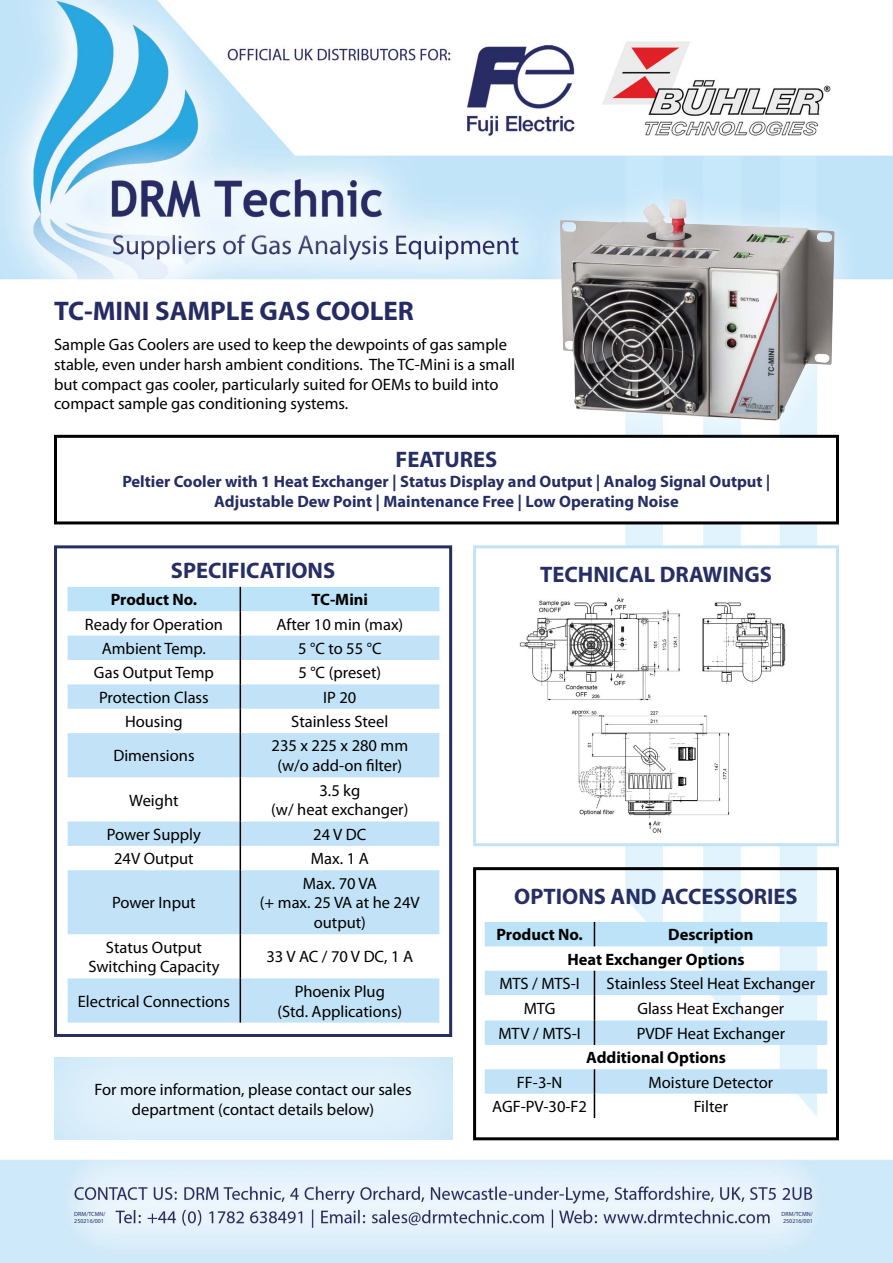
<style>
.page{position:relative;width:893px;height:1263px;background:#fff}
.page>*{position:absolute;margin:0;border:0;box-sizing:border-box;transform-origin:0 0}
.t1{font:700 27px "Myriad Pro";color:#262b64}
.t2{font:700 22.5px "Myriad Pro";color:#262e63}
.t3{font:16.5px/19.8px "Myriad Pro";color:#000;text-align:center}
.t4{font:700 16.5px/19.8px "Myriad Pro";color:#262e63;text-align:center}
.t5{font:700 16.5px/24.3px "Myriad Pro";color:#000}
.t6{font:6px/7.2px "Myriad Pro";color:#252e62}
</style>
<div class="page">
<img style="left:0;top:0;width:893px;height:1263px">
<div style="left:56px;top:436px;width:781px;height:87px;background:#fff"></div>
<div style="left:54px;top:435px;width:785px;height:89px;border:3px solid #000"></div>
<div style="left:54px;top:545px;width:398px;height:492px;border:3px solid #262d62"></div>
<svg style="left:68px;top:733px;width:371px;height:289px;fill:#c2e3f7"></svg>
<svg style="left:68px;top:587px;width:371px;height:146px"></svg>
<hr style="left:240px;top:733px;width:1px;height:44px;background:#000">
<hr style="left:240px;top:777px;width:1px;height:44px;background:#000">
<svg style="left:240px;top:821px;width:1px;height:49px"></svg>
<hr style="left:240px;top:870px;width:1px;height:64px;background:#000">
<hr style="left:240px;top:934px;width:1px;height:44px;background:#000">
<hr style="left:240px;top:978px;width:1px;height:44px;background:#000">
<div style="left:533px;top:172px;width:329px;height:275px;background:#fff;opacity:.75"></div>
<img style="left:549px;top:196px;width:290px;height:230px">
<div style="left:40px;top:1046px;width:424px;height:94px;background:#fff;opacity:.75"></div>
<div style="left:473px;top:867px;width:366px;height:273px;border:3px solid #000"></div>
<div style="left:485px;top:922px;width:342px;height:24px;background:#bce3f8"></div>
<svg style="left:485px;top:971px;width:342px;height:147px"></svg>
<div style="left:475px;top:547px;width:362px;height:298px;background:#fff"></div>
<div style="left:473px;top:545px;width:366px;height:301px;border:3px solid #c2e3f7"></div>
<img style="left:519px;top:597px;width:268px;height:236px">
<h1 class="t1" style="left:54px;top:294px;width:361px">TC-MINI SAMPLE GAS COOLER</h1>
<p class="t3" style="left:54px;top:334px;width:463px;text-align:left">Sample Gas Coolers are used to keep the dewpoints of gas sample stable, even under harsh ambient conditions. The TC-Mini is a small but compact gas cooler, particularly suited for OEMs to build into compact sample gas conditioning systems.</p>
<h2 class="t2" style="left:395px;top:445px;width:103px">FEATURES</h2>
<p class="t4" style="left:122px;top:471px;width:650px">Peltier Cooler with 1 Heat Exchanger | Status Display and Output | Analog Signal Output |<br>Adjustable Dew Point | Maintenance Free | Low Operating Noise</p>
<h2 class="t2" style="left:171px;top:556px;width:166px">SPECIFICATIONS</h2>
<p class="t5" style="left:111px;top:587px;width:88px">Product No.</p>
<p class="t5" style="left:312px;top:587px;width:58px">TC-Mini</p>
<p class="t3" style="left:85px;top:614px;width:140px">Ready for Operation</p>
<p class="t3" style="left:276px;top:614px;width:128px">After 10 min (max)</p>
<p class="t3" style="left:102px;top:638px;width:106px">Ambient Temp.</p>
<p class="t3" style="left:298px;top:638px;width:85px">5 °C to 55 °C</p>
<p class="t3" style="left:94px;top:663px;width:121px">Gas Output Temp</p>
<p class="t3" style="left:298px;top:663px;width:84px">5 °C (preset)</p>
<p class="t3" style="left:99px;top:687px;width:111px">Protection Class</p>
<p class="t3" style="left:323px;top:687px;width:35px">IP 20</p>
<p class="t3" style="left:125px;top:711px;width:59px">Housing</p>
<p class="t3" style="left:291px;top:711px;width:99px">Stainless Steel</p>
<p class="t3" style="left:113px;top:746px;width:83px">Dimensions</p>
<p class="t3" style="left:272px;top:736px;width:138px">235 x 225 x 280 mm (w/o add-on filter)</p>
<p class="t3" style="left:129px;top:790px;width:51px">Weight</p>
<p class="t3" style="left:271px;top:780px;width:139px">3.5 kg<br>(w/ heat exchanger)</p>
<p class="t3" style="left:107px;top:824px;width:96px">Power Supply</p>
<p class="t3" style="left:313px;top:824px;width:55px">24 V DC</p>
<p class="t3" style="left:114px;top:848px;width:81px">24V Output</p>
<p class="t3" style="left:311px;top:848px;width:59px">Max. 1 A</p>
<p class="t3" style="left:112px;top:893px;width:85px">Power Input</p>
<p class="t3" style="left:260px;top:873px;width:161px">Max. 70 VA<br>(+ max. 25 VA at he 24V output)</p>
<p class="t3" style="left:88px;top:937px;width:133px">Status Output<br>Switching Capacity</p>
<p class="t3" style="left:266px;top:947px;width:148px">33 V AC / 70 V DC, 1 A</p>
<p class="t3" style="left:78px;top:991px;width:154px">Electrical Connections</p>
<p class="t3" style="left:277px;top:981px;width:126px">Phoenix Plug (Std. Applications)</p>
<p class="t3" style="left:95px;top:1079px;width:318px">For more information, please contact our sales department (contact details below)</p>
<h2 class="t2" style="left:540px;top:560px;width:233px">TECHNICAL DRAWINGS</h2>
<h2 class="t2" style="left:514px;top:882px;width:285px">OPTIONS AND ACCESSORIES</h2>
<p class="t5" style="left:496px;top:922px;width:88px">Product No.</p>
<p class="t5" style="left:567px;top:922px;width:188px;text-indent:101px">Description<br>Heat Exchanger Options</p>
<p class="t3" style="left:499px;top:973px;width:82px">MTS / MTS-I</p>
<p class="t3" style="left:607px;top:973px;width:210px">Stainless Steel Heat Exchanger</p>
<p class="t3" style="left:524px;top:998px;width:33px">MTG</p>
<p class="t3" style="left:637px;top:998px;width:148px">Glass Heat Exchanger</p>
<p class="t3" style="left:498px;top:1023px;width:84px">MTV / MTS-I</p>
<p class="t3" style="left:637px;top:1023px;width:150px">PVDF Heat Exchanger</p>
<p class="t5" style="left:586px;top:1045px;width:141px">Additional Options</p>
<p class="t3" style="left:517px;top:1072px;width:47px">FF-3-N</p>
<p class="t3" style="left:648px;top:1072px;width:126px">Moisture Detector</p>
<p class="t3" style="left:492px;top:1096px;width:96px">AGF-PV-30-F2</p>
<p class="t3" style="left:694px;top:1096px;width:36px">Filter</p>
<p class="t6" style="left:74px;top:1210px;width:33px">DRM/TCMN/<br>250216/001</p>
<p class="t6" style="left:782px;top:1210px;width:33px">DRM/TCMN/<br>250216/001</p>
</div>
